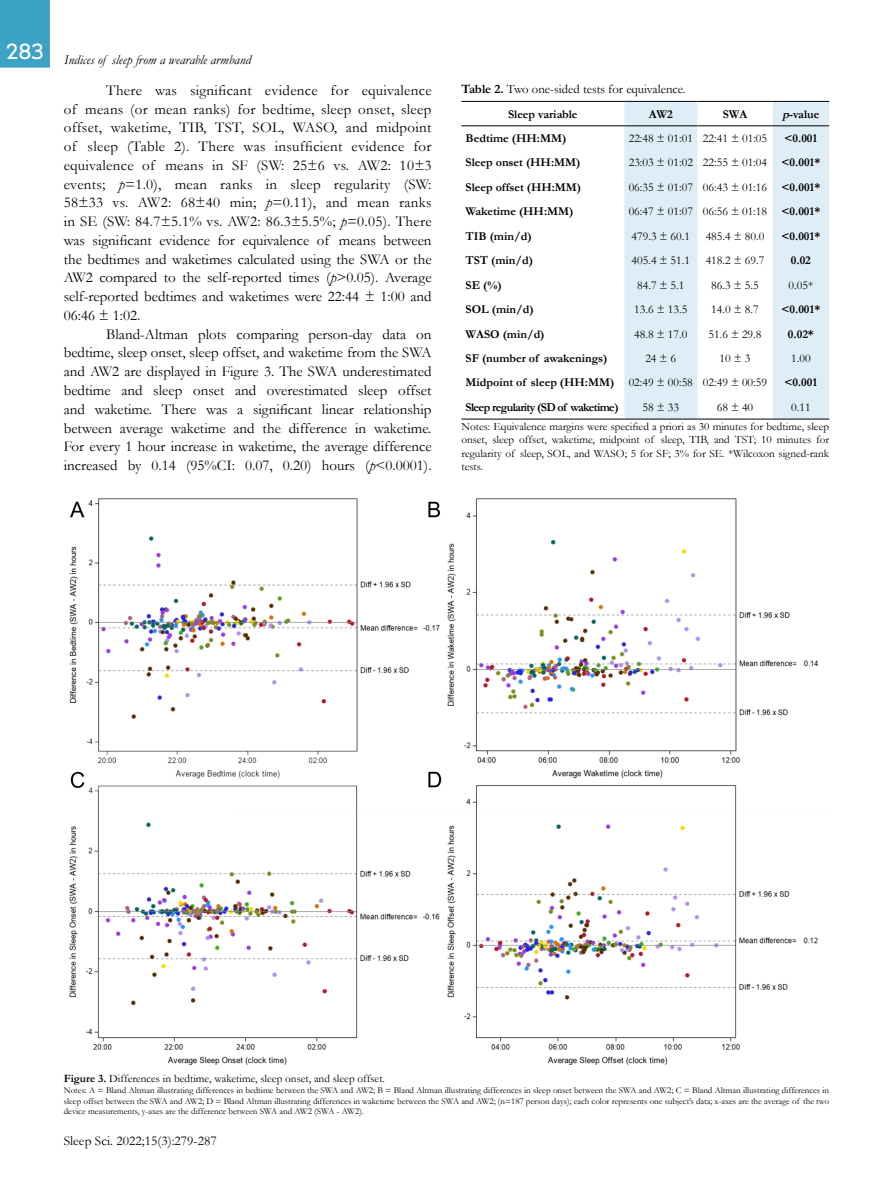
<style>
.page{position:relative;width:893px;height:1191px;background:#fff}
.page>*{position:absolute;margin:0;border:0;box-sizing:border-box;transform-origin:0 0}
.t1{font:15px/18.8px "Garamond";color:#000;text-align:justify}
.t2{font:italic 13.5px "Garamond";color:#000}
.t3{font:13.5px "Garamond";color:#000}
.t4{font:12.75px "Garamond";color:#000}
.t5{font:700 12px "Garamond";color:#000}
.t6{font:12px "Garamond";color:#000}
.t7{font:700 12px "Garamond";letter-spacing:-.05em;color:#000}
.t8{font:11.25px/13.5px "Garamond";color:#000;text-align:justify}
.t9{font:9px/10.8px "Garamond";color:#000;text-align:justify}
.s1{font-style:italic}
.s2{font-weight:700}
.s3{font-weight:400}
</style>
<div class="page">
<div style="left:0;top:0;width:50px;height:68px;background:#3da3c6"></div>
<svg style="left:624px;top:102px;width:205px;height:317px;fill:#dfedf6"></svg>
<hr style="left:461px;top:101px;width:163px;height:1px;background:#000">
<hr style="left:624px;top:101px;width:73px;height:1px;background:#000">
<hr style="left:697px;top:101px;width:76px;height:1px;background:#000">
<hr style="left:773px;top:101px;width:56px;height:1px;background:#000">
<hr style="left:461px;top:125px;width:163px;height:1px;background:#000">
<hr style="left:624px;top:125px;width:73px;height:1px;background:#000">
<hr style="left:697px;top:125px;width:76px;height:1px;background:#000">
<hr style="left:773px;top:125px;width:56px;height:1px;background:#000">
<hr style="left:461px;top:419px;width:163px;height:1px;background:#000">
<hr style="left:624px;top:419px;width:73px;height:1px;background:#000">
<hr style="left:697px;top:419px;width:76px;height:1px;background:#000">
<hr style="left:773px;top:419px;width:56px;height:1px;background:#000">
<img style="left:69px;top:498px;width:749px;height:566px">
<p class="t2" style="left:6px;top:51px;width:246px"><sup>283</sup> Indices of sleep from a wearable armband</p>
<p class="t1" style="left:64px;top:80px;width:369px;text-indent:43px">There was significant evidence for equivalence of means (or mean ranks) for bedtime, sleep onset, sleep offset, waketime, TIB, TST, SOL, WASO, and midpoint of sleep (Table 2). There was insufficient evidence for equivalence of means in SF (SW: 25±6 vs. AW2: 10±3 events; <span class="s1">p</span>=1.0), mean ranks in sleep regularity (SW:<br>58±33 vs. AW2: 68±40 min; <span class="s1">p</span>=0.11), and mean ranks in SE (SW: 84.7±5.1% vs. AW2: 86.3±5.5%; <span class="s1">p</span>=0.05). There was significant evidence for equivalence of means between the bedtimes and waketimes calculated using the SWA or the AW2 compared to the self-reported times (<span class="s1">p</span>&gt;0.05). Average self-reported bedtimes and waketimes were 22:44 ± 1:00 and 06:46 ± 1:02.</p>
<p class="t1" style="left:64px;top:324px;width:369px;text-indent:43px">Bland-Altman plots comparing person-day data on bedtime, sleep onset, sleep offset, and waketime from the SWA and AW2 are displayed in Figure 3. The SWA underestimated bedtime and sleep onset and overestimated sleep offset and waketime. There was a significant linear relationship between average waketime and the difference in waketime.<br>For every 1 hour increase in waketime, the average difference increased by 0.14 (95%CI: 0.07, 0.20) hours (<span class="s1">p</span>&lt;0.0001).</p>
<p class="t4" style="left:461px;top:81px;width:226px"><span class="s2">Table 2.</span> Two one-sided tests for equivalence.</p>
<p class="t5" style="left:508px;top:106px;width:71px">Sleep variable</p>
<p class="t5" style="left:649px;top:106px;width:26px">AW2</p>
<p class="t5" style="left:723px;top:106px;width:26px">SWA</p>
<p class="t5" style="left:782px;top:106px;width:38px"><span class="s1">p</span>-value</p>
<p class="t5" style="left:466px;top:130px;width:102px">Bedtime (HH:MM)</p>
<p class="t6" style="left:629px;top:130px;width:140px">22:48 ± 01:01 22:41 ± 01:05</p>
<p class="t5" style="left:785px;top:130px;width:34px">&lt;0.001</p>
<p class="t5" style="left:466px;top:154px;width:116px">Sleep onset (HH:MM)</p>
<p class="t6" style="left:629px;top:155px;width:193px">23:03 ± 01:02 22:55 ± 01:04 <span class="s2">&lt;0.001*</span></p>
<p class="t5" style="left:466px;top:179px;width:117px">Sleep offset (HH:MM)</p>
<p class="t6" style="left:629px;top:179px;width:193px">06:35 ± 01:07 06:43 ± 01:16 <span class="s2">&lt;0.001*</span></p>
<p class="t5" style="left:466px;top:203px;width:109px">Waketime (HH:MM)</p>
<p class="t6" style="left:629px;top:203px;width:193px">06:47 ± 01:07 06:56 ± 01:18 <span class="s2">&lt;0.001*</span></p>
<p class="t5" style="left:466px;top:228px;width:67px">TIB (min/d)</p>
<p class="t6" style="left:631px;top:228px;width:60px">479.3 ± 60.1</p>
<p class="t6" style="left:706px;top:228px;width:60px">485.4 ± 80.0</p>
<p class="t5" style="left:782px;top:228px;width:40px">&lt;0.001*</p>
<p class="t5" style="left:466px;top:252px;width:69px">TST (min/d)</p>
<p class="t6" style="left:631px;top:252px;width:60px">405.4 ± 51.1</p>
<p class="t6" style="left:706px;top:252px;width:60px">418.2 ± 69.7</p>
<p class="t5" style="left:791px;top:252px;width:22px">0.02</p>
<p class="t5" style="left:466px;top:277px;width:38px">SE (%)</p>
<p class="t6" style="left:637px;top:277px;width:49px">84.7 ± 5.1</p>
<p class="t6" style="left:711px;top:277px;width:49px">86.3 ± 5.5</p>
<p class="t6" style="left:789px;top:277px;width:26px">0.05*</p>
<p class="t5" style="left:466px;top:301px;width:70px">SOL (min/d)</p>
<p class="t6" style="left:634px;top:301px;width:55px">13.6 ± 13.5</p>
<p class="t6" style="left:711px;top:301px;width:49px">14.0 ± 8.7</p>
<p class="t5" style="left:782px;top:301px;width:40px">&lt;0.001*</p>
<p class="t5" style="left:466px;top:325px;width:80px">WASO (min/d)</p>
<p class="t6" style="left:634px;top:326px;width:55px">48.8 ± 17.0</p>
<p class="t6" style="left:708px;top:326px;width:55px">51.6 ± 29.8</p>
<p class="t5" style="left:788px;top:325px;width:27px">0.02*</p>
<p class="t5" style="left:466px;top:350px;width:143px">SF (number of awakenings)</p>
<p class="t6" style="left:645px;top:350px;width:32px">24 ± 6</p>
<p class="t6" style="left:719px;top:350px;width:32px">10 ± 3</p>
<p class="t6" style="left:791px;top:350px;width:21px">1.00</p>
<p class="t5" style="left:466px;top:374px;width:303px">Midpoint of sleep (HH:MM) <span class="s3">02:49 ± 00:58 02:49 ± 00:59</span></p>
<p class="t5" style="left:784px;top:374px;width:34px">&lt;0.001</p>
<p class="t7" style="left:466px;top:399px;width:155px">Sleep regularity (SD of waketime)</p>
<p class="t6" style="left:642px;top:399px;width:38px">58 ± 33</p>
<p class="t6" style="left:717px;top:399px;width:38px">68 ± 40</p>
<p class="t6" style="left:791px;top:399px;width:21px">0.11</p>
<p class="t8" style="left:461px;top:419px;width:369px">Notes: Equivalence margins were specified a priori as 30 minutes for bedtime, sleep onset, sleep offset, waketime, midpoint of sleep, TIB, and TST; 10 minutes for regularity of sleep, SOL, and WASO; 5 for SF; 3% for SE. *Wilcoxon signed-rank tests.</p>
<p class="t8" style="left:64px;top:1071px;width:323px"><span class="s2">Figure 3.</span> Differences in bedtime, waketime, sleep onset, and sleep offset.</p>
<p class="t9" style="left:64px;top:1084px;width:767px">Notes: A = Bland Altman illustrating differences in bedtime between the SWA and AW2; B = Bland Altman illustrating differences in sleep onset between the SWA and AW2; C = Bland Altman illustrating differences in sleep offset between the SWA and AW2; D = Bland Altman illustrating differences in waketime between the SWA and AW2; (n=187 person days); each color represents one subject’s data; x-axes are the average of the two device measurements, y-axes are the difference between SWA and AW2 (SWA - AW2).</p>
<p class="t3" style="left:64px;top:1131px;width:155px">Sleep Sci. 2022;15(3):279-287</p>
</div>
